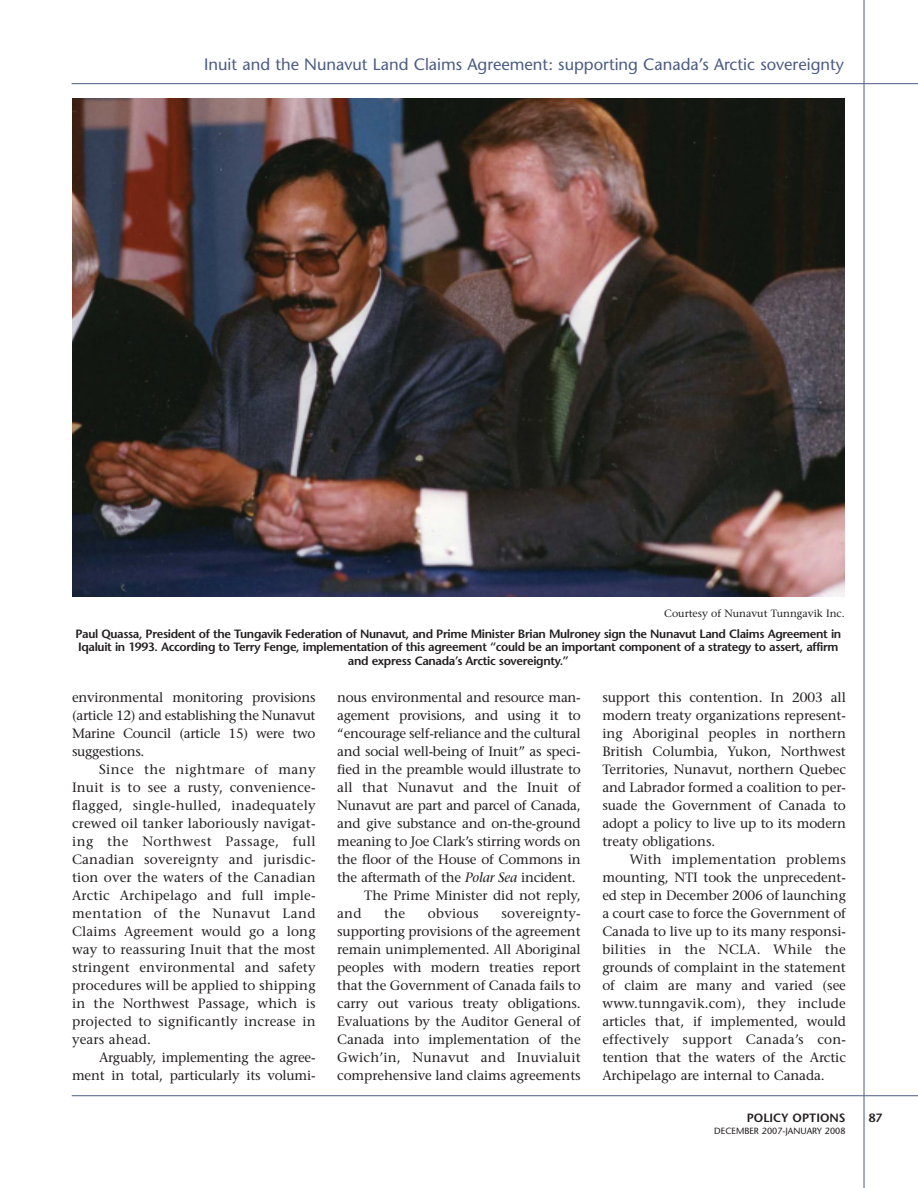
<style>
.page{position:relative;width:918px;height:1188px;background:#fff}
.page>*{position:absolute;margin:0;border:0;box-sizing:border-box;transform-origin:0 0}
.t1{font:16.5px "Stone Sans";color:#4c5c83}
.t2{font:13.5px/18px "Stone Serif";letter-spacing:-.015em;color:#231f20;text-align:justify}
.t3{font:13.5px "Stone Serif";letter-spacing:.005em;color:#231f20}
.t4{font:13.5px "Stone Serif";letter-spacing:.015em;color:#231f20}
.t5{font:600 12px/13.5px "Stone Sans";letter-spacing:-.03em;color:#231f20;text-align:center}
.t6{font:600 12px "Stone Sans";color:#231f20}
.t7{font:10.5px "Stone Serif";color:#231f20}
.t8{font:9px "Stone Sans";color:#231f20}
.s1{font-style:italic}
</style>
<div class="page">
<hr style="left:72px;top:83px;width:846px;height:1px;background:#4c5c83">
<hr style="left:72px;top:1095px;width:846px;height:1px;background:#4c5c83">
<hr style="left:864px;top:0;width:1px;height:1188px;background:#4c5c83">
<img style="left:72px;top:98px;width:773px;height:499px">
<p class="t1" style="left:204px;top:58px;width:641px">Inuit and the Nunavut Land Claims Agreement: supporting Canada’s Arctic sovereignty</p>
<p class="t7" style="left:664px;top:609px;width:182px">Courtesy of Nunavut Tunngavik Inc.</p>
<p class="t5" style="left:75px;top:628px;width:767px">Paul Quassa, President of the Tungavik Federation of Nunavut, and Prime Minister Brian Mulroney sign the Nunavut Land Claims Agreement in<br>Iqaluit in 1993. According to Terry Fenge, implementation of this agreement “could be an important component of a strategy to assert, affirm and express Canada’s Arctic sovereignty.”</p>
<p class="t2" style="left:72px;top:690px;width:245px">environmental monitoring provisions (article 12) and establishing the Nunavut Marine Council (article 15) were two suggestions.</p>
<p class="t2" style="left:72px;top:762px;width:245px;text-indent:27px">Since the nightmare of many Inuit is to see a rusty, convenience&shy;flagged, single-hulled, inadequately crewed oil tanker laboriously navigat&shy;ing the Northwest Passage, full Canadian sovereignty and jurisdic&shy;tion over the waters of the Canadian Arctic Archipelago and full imple&shy;mentation of the Nunavut Land Claims Agreement would go a long way to reassuring Inuit that the most stringent environmental and safety procedures will be applied to shipping in the Northwest Passage, which is projected to significantly increase in years ahead.</p>
<p class="t2" style="left:72px;top:1050px;width:245px;text-align:right">Arguably, implementing the agree&shy;ment in total, particularly its volumi-</p>
<p class="t2" style="left:337px;top:690px;width:245px">nous environmental and resource man-</p>
<p class="t2" style="left:337px;top:708px;width:245px">agement provisions, and using it to</p>
<p class="t2" style="left:337px;top:726px;width:245px">“encourage self-reliance and the cultural</p>
<p class="t2" style="left:337px;top:744px;width:245px">and social well-being of Inuit” as speci-</p>
<p class="t2" style="left:337px;top:762px;width:245px">fied in the preamble would illustrate to</p>
<p class="t3" style="left:337px;top:782px;width:245px">all that Nunavut and the Inuit of</p>
<p class="t2" style="left:337px;top:798px;width:245px">Nunavut are part and parcel of Canada,</p>
<p class="t2" style="left:337px;top:816px;width:245px">and give substance and on-the-ground</p>
<p class="t2" style="left:337px;top:834px;width:245px">meaning to Joe Clark’s stirring words on</p>
<p class="t2" style="left:337px;top:852px;width:245px">the floor of the House of Commons in</p>
<p class="t2" style="left:337px;top:870px;width:240px">the aftermath of the <span class="s1">Polar Sea</span> incident.</p>
<p class="t2" style="left:364px;top:888px;width:218px">The Prime Minister did not reply,</p>
<p class="t2" style="left:337px;top:906px;width:26px">and</p>
<p class="t2" style="left:384px;top:906px;width:23px">the</p>
<p class="t4" style="left:428px;top:908px;width:52px">obvious</p>
<p class="t2" style="left:337px;top:906px;width:245px;text-indent:164px">sovereignty&shy;supporting provisions of the agreement remain unimplemented. All Aboriginal peoples with modern treaties report that the Government of Canada fails to carry out various treaty obligations.<br>Evaluations by the Auditor General of Canada into implementation of the Gwich’in, Nunavut and Inuvialuit comprehensive land claims agreements</p>
<p class="t2" style="left:602px;top:690px;width:245px">support this contention. In 2003 all modern treaty organizations represent&shy;ing Aboriginal peoples in northern British Columbia, Yukon, Northwest Territories, Nunavut, northern Quebec and Labrador formed a coalition to per&shy;suade the Government of Canada to adopt a policy to live up to its modern treaty obligations.</p>
<p class="t2" style="left:602px;top:852px;width:245px;text-indent:27px">With implementation problems mounting, NTI took the unprecedent&shy;ed step in December 2006 of launching a court case to force the Government of Canada to live up to its many responsi&shy;bilities in the NCLA. While the grounds of complaint in the statement of claim are many and varied (see www.tunngavik.com), they include articles that, if implemented, would effectively support Canada’s con&shy;tention that the waters of the Arctic Archipelago are internal to Canada.</p>
<p class="t6" style="left:747px;top:1113px;width:100px">POLICY OPTIONS</p>
<p class="t8" style="left:714px;top:1127px;width:133px">DECEMBER 2007-JANUARY 2008</p>
<p class="t5" style="left:869px;top:1112px;width:15px">87</p>
</div>
